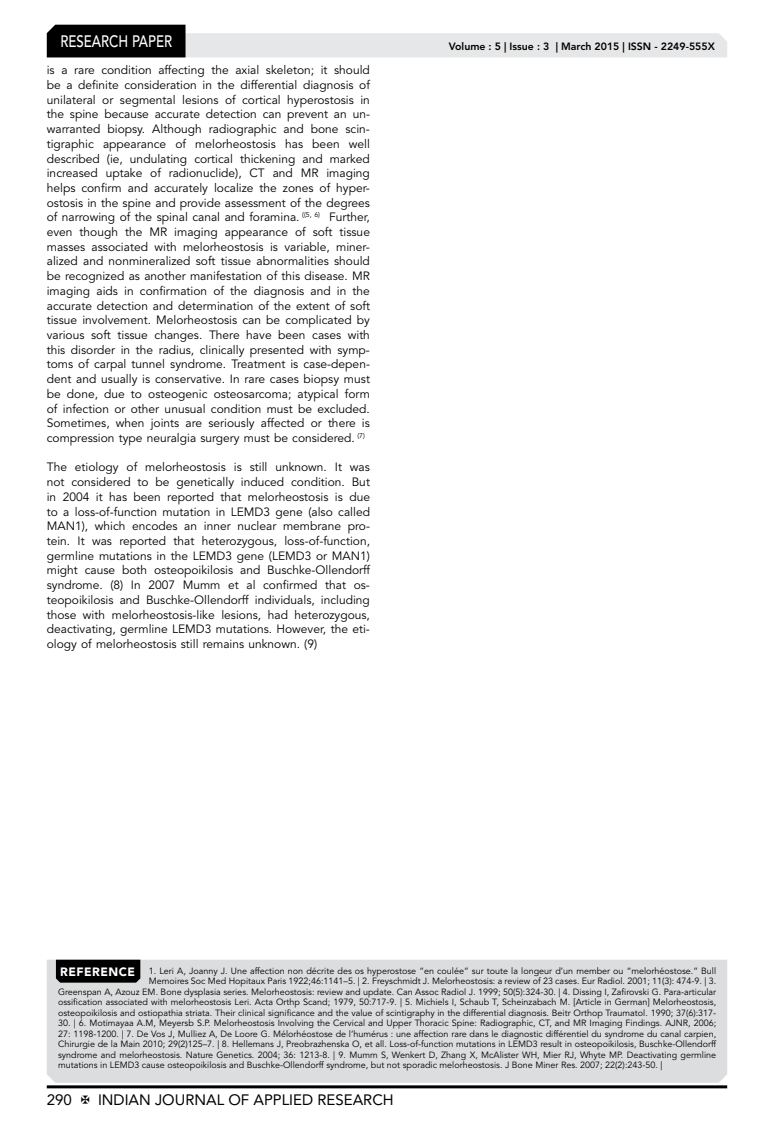
<style>
.page{position:relative;width:774px;height:1136px;background:#fff}
.page>*{position:absolute;margin:0;border:0;box-sizing:border-box;transform-origin:0 0}
.t1{font:500 16.5px "Avenir LT Std";color:#fff;scale:.8 1}
.t2{font:15px "Avenir LT Std";color:#000}
.t3{font:12px/14.7px "Avenir LT Std";color:#000;text-align:justify}
.t4{font:800 10.5px "Avenir LT Std";color:#000}
.t5{font:9px/10.5px "Avenir LT Std";color:#000;text-align:right}
.s1{font-weight:900;font-size:12px;color:#fff}
</style>
<div class="page">
<hr style="left:47px;top:1085px;width:680px;height:3px;background:#000">
<svg style="left:47px;top:25px;width:680px;height:32px"></svg>
<div style="left:47px;top:959px;width:680px;height:123px;background:#dcddde"></div>
<div style="left:56px;top:959px;width:84px;height:23px;background:#000"></div>
<h1 class="t1" style="left:60px;top:32px;width:139px">RESEARCH PAPER</h1>
<p class="t3" style="left:47px;top:63px;width:325px">is a rare condition affecting the axial skeleton; it should be a definite consideration in the differential diagnosis of unilateral or segmental lesions of cortical hyperostosis in the spine because accurate detection can prevent an un&shy;warranted biopsy. Although radiographic and bone scin&shy;tigraphic appearance of melorheostosis has been well described (ie, undulating cortical thickening and marked increased uptake of radionuclide), CT and MR imaging helps confirm and accurately localize the zones of hyper&shy;ostosis in the spine and provide assessment of the degrees of narrowing of the spinal canal and foramina. <sup>((5,</sup> <sup>6)</sup> Further, even though the MR imaging appearance of soft tissue masses associated with melorheostosis is variable, miner&shy;alized and nonmineralized soft tissue abnormalities should be recognized as another manifestation of this disease. MR imaging aids in confirmation of the diagnosis and in the accurate detection and determination of the extent of soft tissue involvement. Melorheostosis can be complicated by various soft tissue changes. There have been cases with this disorder in the radius, clinically presented with symp&shy;toms of carpal tunnel syndrome. Treatment is case-depen&shy;dent and usually is conservative. In rare cases biopsy must be done, due to osteogenic osteosarcoma; atypical form of infection or other unusual condition must be excluded.<br>Sometimes, when joints are seriously affected or there is compression type neuralgia surgery must be considered. <sup>(7)</sup></p>
<p class="t3" style="left:47px;top:460px;width:325px">The etiology of melorheostosis is still unknown. It was not considered to be genetically induced condition. But in 2004 it has been reported that melorheostosis is due to a loss-of-function mutation in LEMD3 gene (also called MAN1), which encodes an inner nuclear membrane pro&shy;tein. It was reported that heterozygous, loss-of-function, germline mutations in the LEMD3 gene (LEMD3 or MAN1) might cause both osteopoikilosis and Buschke-Ollendorff syndrome. (8) In 2007 Mumm et al confirmed that os&shy;teopoikilosis and Buschke-Ollendorff individuals, including those with melorheostosis-like lesions, had heterozygous, deactivating, germline LEMD3 mutations. However, the eti&shy;ology of melorheostosis still remains unknown. (9)</p>
<p class="t4" style="left:449px;top:41px;width:268px">Volume : 5 | Issue : 3 | March 2015 | ISSN - 2249-555X</p>
<p class="t5" style="left:58px;top:965px;width:660px"><span class="s1">REFERENCE</span> 1. Leri A, Joanny J. Une affection non décrite des os hyperostose “en coulée” sur toute la longeur d’un member ou “melorhéostose.” Bull Memoires Soc Med Hopitaux Paris 1922;46:1141–5. | 2. Freyschmidt J. Melorheostosis: a review of 23 cases. Eur Radiol. 2001; 11(3): 474-9. | 3.<br>Greenspan A, Azouz EM. Bone dysplasia series. Melorheostosis: review and update. Can Assoc Radiol J. 1999; 50(5):324-30. | 4. Dissing I, Zafirovski G. Para-articular ossification associated with melorheostosis Leri. Acta Orthp Scand; 1979, 50:717-9. | 5. Michiels I, Schaub T, Scheinzabach M. [Article in German] Melorheostosis, osteopoikilosis and ostiopathia striata. Their clinical significance and the value of scintigraphy in the differential diagnosis. Beitr Orthop Traumatol. 1990; 37(6):317-</p>
<p class="t5" style="left:58px;top:1017px;width:660px;text-align:justify">30. | 6. Motimayaa A.M, Meyersb S.P. Melorheostosis Involving the Cervical and Upper Thoracic Spine: Radiographic, CT, and MR Imaging Findings. AJNR, 2006; 27: 1198-1200. | 7. De Vos J, Mulliez A, De Loore G. Mélorhéostose de l’humérus : une affection rare dans le diagnostic différentiel du syndrome du canal carpien, Chirurgie de la Main 2010; 29(2)125–7. | 8. Hellemans J, Preobrazhenska O, et all. Loss-of-function mutations in LEMD3 result in osteopoikilosis, Buschke-Ollendorff syndrome and melorheostosis. Nature Genetics. 2004; 36: 1213-8. | 9. Mumm S, Wenkert D, Zhang X, McAlister WH, Mier RJ, Whyte MP. Deactivating germline mutations in LEMD3 cause osteopoikilosis and Buschke-Ollendorff syndrome, but not sporadic melorheostosis. J Bone Miner Res. 2007; 22(2):243-50. |</p>
<p class="t2" style="left:47px;top:1090px;width:27px">290</p>
<p class="t2" style="left:98px;top:1090px;width:297px">INDIAN JOURNAL OF APPLIED RESEARCH</p>
</div>
